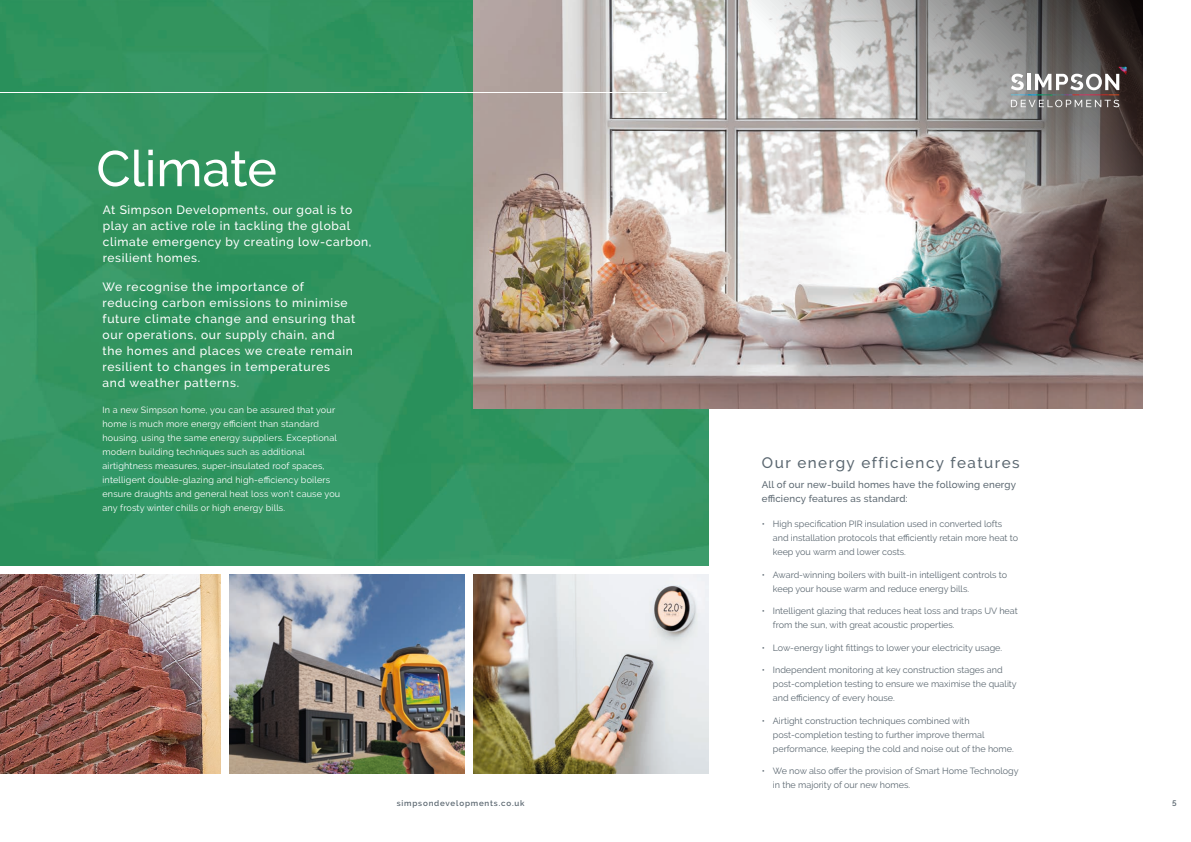
<style>
.page{position:relative;width:1191px;height:842px;background:#fff}
.page>*{position:absolute;margin:0;border:0;box-sizing:border-box;transform-origin:0 0}
.t1{font:500 50px "Raleway";color:#fff}
.t2{font:500 15.2px "Raleway";letter-spacing:.1em;color:#5c6871}
.t3{font:500 12px/16px "Raleway";letter-spacing:.06em;color:#fff}
.t4{font:500 9.7px/14.1px "Raleway";letter-spacing:.02em;color:#5c6871}
.t5{font:9px/14px "Raleway";color:#5c6871}
.t6{font:9px/14px "Raleway";letter-spacing:.02em;color:#fff}
.t7{font:600 8px "Raleway";letter-spacing:.1em;color:#5c6871}
</style>
<div class="page">
<img style="left:0;top:0;width:708px;height:566px">
<img style="left:473px;top:0;width:16px;height:408px">
<img style="left:489px;top:0;width:653px;height:408px">
<svg style="left:1010px;top:67px;width:117px;height:40px"></svg>
<hr style="left:0;top:92px;width:666px;height:1px;background:#fff">
<img style="left:0;top:575px;width:220px;height:199px">
<img style="left:229px;top:575px;width:235px;height:199px">
<img style="left:473px;top:575px;width:235px;height:199px">
<p class="t1" style="left:96px;top:140px;width:182px">Climate</p>
<p class="t3" style="left:103px;top:202px;width:270px">At Simpson Developments, our goal is to play an active role in tackling the global climate emergency by creating low-carbon, resilient homes.</p>
<p class="t3" style="left:102px;top:279px;width:254px">We recognise the importance of reducing carbon emissions to minimise future climate change and ensuring that our operations, our supply chain, and the homes and places we create remain resilient to changes in temperatures and weather patterns.</p>
<p class="t6" style="left:102px;top:403px;width:239px">In a new Simpson home, you can be assured that your home is much more energy efficient than standard housing, using the same energy suppliers. Exceptional modern building techniques such as additional airtightness measures, super-insulated roof spaces, intelligent double-glazing and high-efficiency boilers ensure draughts and general heat loss won’t cause you any frosty winter chills or high energy bills.</p>
<p class="t2" style="left:762px;top:454px;width:259px">Our energy efficiency features</p>
<p class="t4" style="left:762px;top:478px;width:256px">All of our new-build homes have the following energy efficiency features as standard:</p>
<p class="t5" style="left:773px;top:517px;width:247px;text-indent:-11px">• High specification PIR insulation used in converted lofts and installation protocols that efficiently retain more heat to keep you warm and lower costs.</p>
<p class="t5" style="left:773px;top:567px;width:236px;text-indent:-11px">• Award-winning boilers with built-in intelligent controls to keep your house warm and reduce energy bills.</p>
<p class="t5" style="left:773px;top:604px;width:246px;text-indent:-11px">• Intelligent glazing that reduces heat loss and traps UV heat from the sun, with great acoustic properties.</p>
<p class="t5" style="left:762px;top:640px;width:242px">• Low-energy light fittings to lower your electricity usage.</p>
<p class="t5" style="left:773px;top:663px;width:245px;text-indent:-11px">• Independent monitoring at key construction stages and post-completion testing to ensure we maximise the quality and efficiency of every house.</p>
<p class="t5" style="left:773px;top:713px;width:242px;text-indent:-11px">• Airtight construction techniques combined with post-completion testing to further improve thermal performance, keeping the cold and noise out of the home.</p>
<p class="t5" style="left:773px;top:764px;width:247px;text-indent:-11px">• We now also offer the provision of Smart Home Technology in the majority of our new homes.</p>
<p class="t7" style="left:397px;top:799px;width:129px">simpsondevelopments.co.uk</p>
<p class="t7" style="left:1172px;top:799px;width:6px">5</p>
</div>
